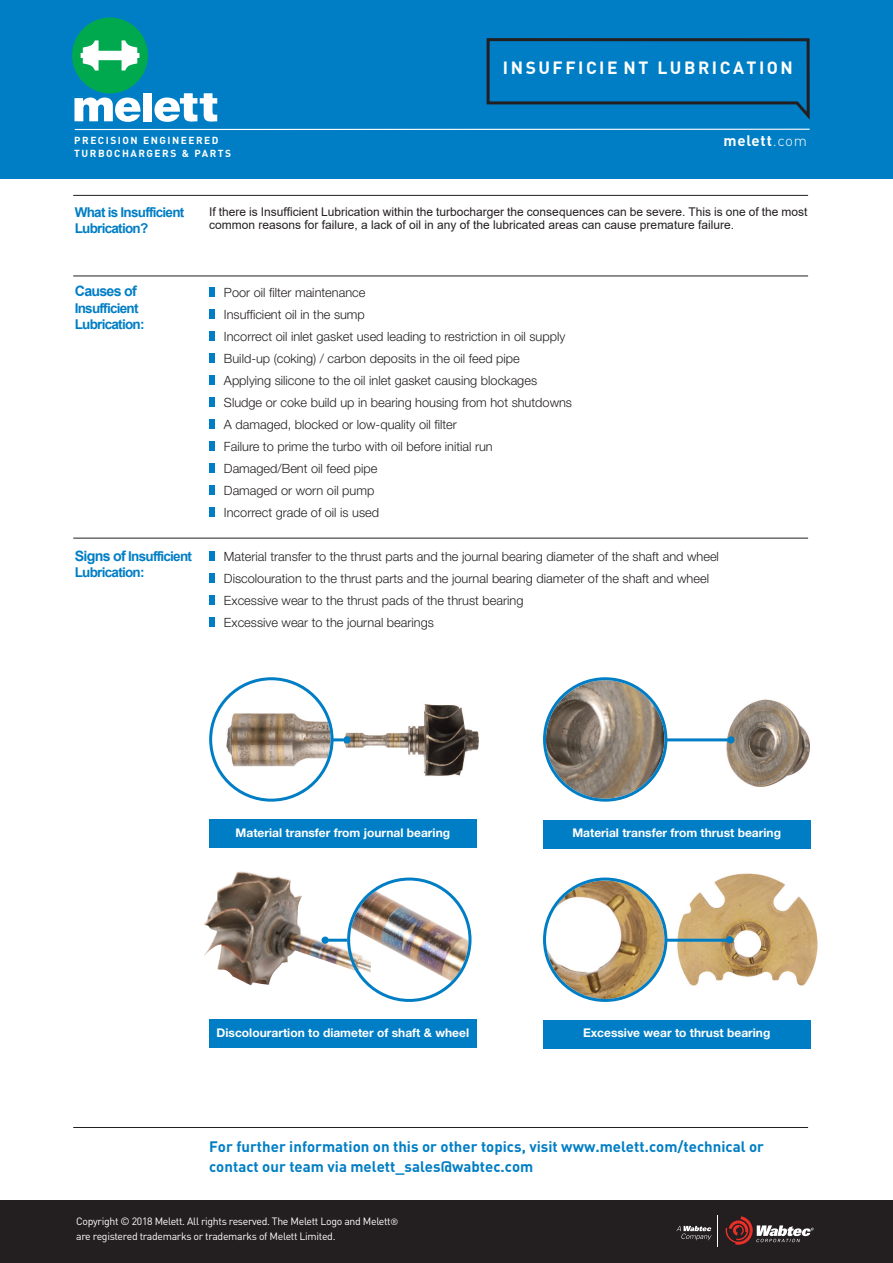
<style>
.page{position:relative;width:893px;height:1263px;background:#fff}
.page>*{position:absolute;margin:0;border:0;box-sizing:border-box;transform-origin:0 0}
.t1{font:700 17.4px "DIN Pro";color:#fff}
.t2{font:700 15px/19.8px "DIN Pro";color:#007ec5}
.t3{font:700 15px "DIN Pro";letter-spacing:.05em;color:#fff}
.t4{font:700 14.25px "Arial";letter-spacing:-.055em;color:#007ec5}
.t5{font:700 13.5px/15.9px "Arial";letter-spacing:-.055em;color:#007ec5}
.t6{font:300 12.75px/22px "Helvetica Neue";color:#231f20}
.t7{font:12px/13.6px "Arial";color:#231f20}
.t8{font:700 12px "Helvetica Neue";color:#fff}
.t9{font:10.5px/14.4px "DIN Pro";letter-spacing:-.03em;color:#fff}
.t10{font:700 10.2px "DIN Pro";letter-spacing:.15em;color:#fff}
.s1{font-weight:300}
.s2{font-size:14.25px}
.s3{font-size:9px}
</style>
<div class="page">
<div style="left:209px;top:287px;width:6px;height:10px;background:#007ec5"></div>
<div style="left:209px;top:551px;width:6px;height:10px;background:#007ec5"></div>
<div style="left:209px;top:309px;width:6px;height:10px;background:#007ec5"></div>
<div style="left:209px;top:331px;width:6px;height:10px;background:#007ec5"></div>
<div style="left:209px;top:353px;width:6px;height:10px;background:#007ec5"></div>
<div style="left:209px;top:375px;width:6px;height:10px;background:#007ec5"></div>
<div style="left:209px;top:397px;width:6px;height:10px;background:#007ec5"></div>
<div style="left:209px;top:419px;width:6px;height:10px;background:#007ec5"></div>
<div style="left:209px;top:441px;width:6px;height:10px;background:#007ec5"></div>
<div style="left:209px;top:463px;width:6px;height:10px;background:#007ec5"></div>
<div style="left:209px;top:485px;width:6px;height:10px;background:#007ec5"></div>
<div style="left:209px;top:508px;width:6px;height:9px;background:#007ec5"></div>
<div style="left:209px;top:573px;width:6px;height:10px;background:#007ec5"></div>
<div style="left:209px;top:595px;width:6px;height:10px;background:#007ec5"></div>
<div style="left:209px;top:617px;width:6px;height:10px;background:#007ec5"></div>
<hr style="left:73px;top:195px;width:735px;height:1px;background:#231f20">
<hr style="left:73px;top:276px;width:735px;height:1px;background:#231f20">
<hr style="left:73px;top:538px;width:735px;height:1px;background:#231f20">
<div style="left:0;top:0;width:893px;height:179px;background:#007ec5"></div>
<div style="left:72px;top:18px;width:76px;height:75px;background:#00a94e;border-radius:50%"></div>
<svg style="left:81px;top:40px;width:58px;height:31px"></svg>
<svg style="left:74px;top:98px;width:66px;height:24px"></svg>
<div style="left:143px;top:93px;width:9px;height:28px;background:#fff"></div>
<svg style="left:154px;top:93px;width:63px;height:29px"></svg>
<hr style="left:75px;top:129px;width:735px;height:1px;background:#fff">
<svg style="left:487px;top:38px;width:323px;height:82px;background:#0375b6"></svg>
<div style="left:0;top:1200px;width:893px;height:63px;background:#231f20"></div>
<svg style="left:726px;top:1216px;width:88px;height:29px"></svg>
<svg style="left:676px;top:1226px;width:36px;height:14px"></svg>
<hr style="left:717px;top:1214px;width:1px;height:32px;background:#fff">
<img style="left:335px;top:704px;width:144px;height:73px">
<svg style="left:209px;top:677px;width:125px;height:125px"></svg>
<div style="left:209px;top:819px;width:268px;height:29px;background:#007ec5"></div>
<div style="left:543px;top:820px;width:267px;height:28px;background:#007ec5"></div>
<hr style="left:333px;top:738px;width:14px;height:3px;background:#007ec5">
<img style="left:667px;top:699px;width:143px;height:88px">
<svg style="left:543px;top:677px;width:124px;height:125px"></svg>
<hr style="left:666px;top:738px;width:65px;height:3px;background:#007ec5">
<img style="left:204px;top:871px;width:143px;height:114px">
<img style="left:347px;top:877px;width:124px;height:125px">
<div style="left:209px;top:1019px;width:268px;height:29px;background:#007ec5"></div>
<div style="left:543px;top:1020px;width:267px;height:28px;background:#007ec5"></div>
<hr style="left:326px;top:939px;width:21px;height:3px;background:#007ec5">
<img style="left:667px;top:873px;width:151px;height:113px">
<svg style="left:543px;top:877px;width:124px;height:125px"></svg>
<hr style="left:666px;top:939px;width:65px;height:3px;background:#007ec5">
<div style="left:343px;top:736px;width:8px;height:7px;background:#007ec5;border-radius:50%"></div>
<div style="left:727px;top:736px;width:8px;height:7px;background:#007ec5;border-radius:50%"></div>
<div style="left:726px;top:936px;width:7px;height:7px;background:#007ec5;border-radius:50%"></div>
<div style="left:321px;top:936px;width:8px;height:8px;background:#007ec5;border-radius:50%"></div>
<hr style="left:73px;top:1127px;width:735px;height:1px;background:#231f20">
<h1 class="t1" style="left:503px;top:56px;width:291px">I N S U F F I C I E N T L U B R I C A T I O N</h1>
<p class="t10" style="left:74px;top:133px;width:146px">PRECISION ENGINEERED</p>
<p class="t3" style="left:723px;top:130px;width:85px">melett<span class="s1">.com</span></p>
<p class="t10" style="left:74px;top:147px;width:158px">TURBOCHARGERS &amp; PARTS</p>
<p class="t5" style="left:75px;top:204px;width:111px">What is Insufficient<br>Lubrication?</p>
<p class="t7" style="left:209px;top:204px;width:600px">If there is Insufficient Lubrication within the turbocharger the consequences can be severe. This is one of the most common reasons for failure, a lack of oil in any of the lubricated areas can cause premature failure.</p>
<p class="t4" style="left:75px;top:281px;width:64px">Causes of</p>
<p class="t5" style="left:75px;top:300px;width:71px">Insufficient<br>Lubrication:</p>
<p class="t5" style="left:75px;top:548px;width:119px"><span class="s2">Signs of</span> Insufficient<br>Lubrication:</p>
<p class="t6" style="left:224px;top:282px;width:350px">Poor oil filter maintenance<br>Insufficient oil in the sump<br>Incorrect oil inlet gasket used leading to restriction in oil supply Build-up (coking) / carbon deposits in the oil feed pipe<br>Applying silicone to the oil inlet gasket causing blockages Sludge or coke build up in bearing housing from hot shutdowns A damaged, blocked or low-quality oil filter<br>Failure to prime the turbo with oil before initial run Damaged/Bent oil feed pipe<br>Damaged or worn oil pump<br>Incorrect grade of oil is used</p>
<p class="t6" style="left:224px;top:546px;width:496px">Material transfer to the thrust parts and the journal bearing diameter of the shaft and wheel Discolouration to the thrust parts and the journal bearing diameter of the shaft and wheel Excessive wear to the thrust pads of the thrust bearing<br>Excessive wear to the journal bearings</p>
<p class="t8" style="left:236px;top:828px;width:216px">Material transfer from journal bearing</p>
<p class="t8" style="left:572px;top:828px;width:210px">Material transfer from thrust bearing</p>
<p class="t8" style="left:217px;top:1028px;width:254px">Discolourartion to diameter of shaft &amp; wheel</p>
<p class="t8" style="left:583px;top:1029px;width:189px">Excessive wear to thrust bearing</p>
<p class="t2" style="left:209px;top:1136px;width:556px">For further information on this or other topics, visit www.melett.com/technical or contact our team via melett_sales@wabtec.com</p>
<p class="t9" style="left:76px;top:1215px;width:324px">Copyright © 2018 Melett. All rights reserved. The Melett Logo and Melett<span class="s3">® </span>are registered trademarks or trademarks of Melett Limited.</p>
</div>
